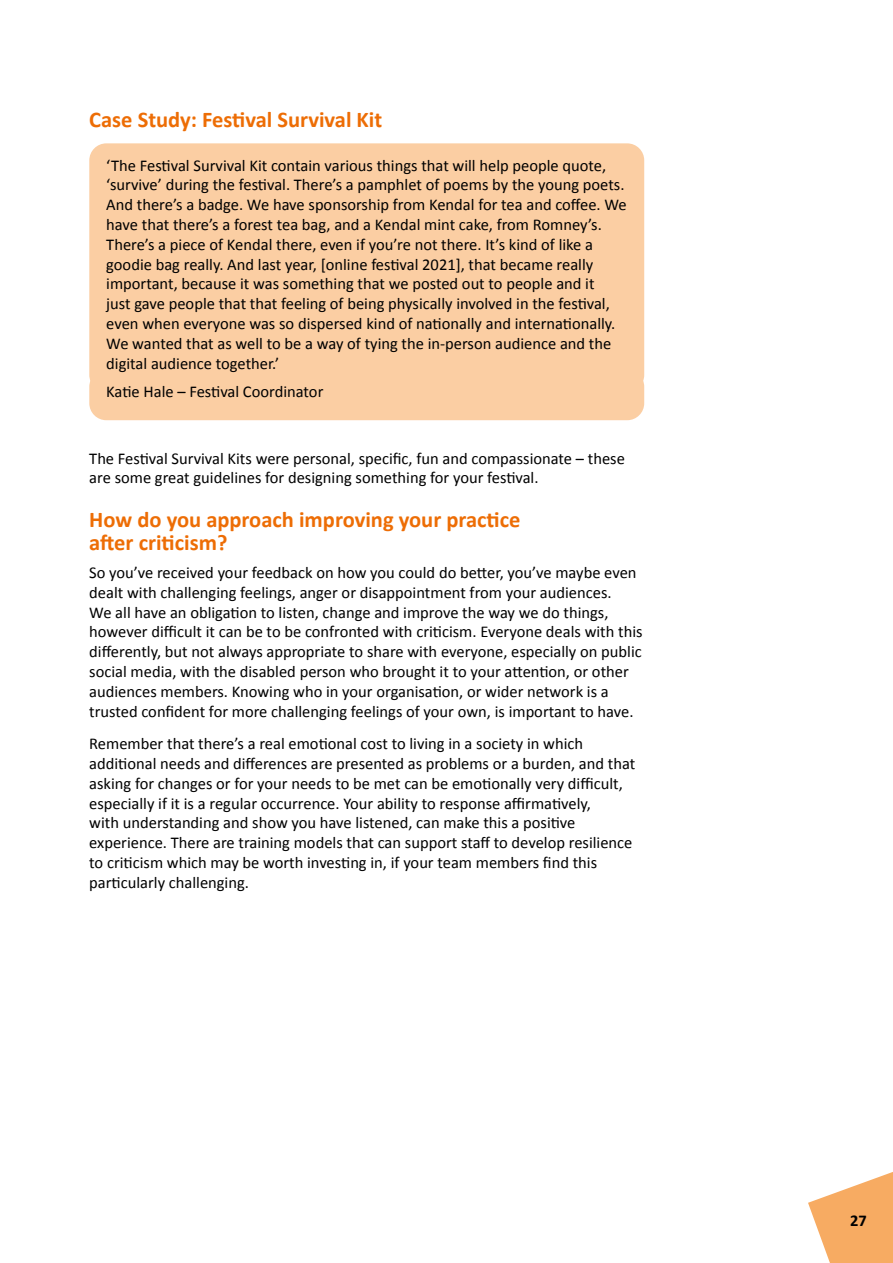
<style>
.page{position:relative;width:893px;height:1263px;background:#fff}
.page>*{position:absolute;margin:0;border:0;box-sizing:border-box;transform-origin:0 0}
.Subheading{font:700 22.5px/22.5px "Calibri";color:#ed6d05}
.Body{font:16.5px/19.8px "Calibri";color:#000}
.Case_study{font:16.5px/19.8px "Calibri";color:#000}
.t1{font:700 16.5px "Calibri";color:#000}
</style>
<div class="page">
<div style="left:89px;top:143px;width:555px;height:249px;background:#fbcea3;border-radius:17px"></div>
<div style="left:89px;top:370px;width:555px;height:50px;background:#fbcea3;border-radius:17px"></div>
<svg style="left:808px;top:1172px;width:85px;height:91px"></svg>
<h3 class="Subheading" style="left:89px;top:108px;width:294px">Case Study: Festival Survival Kit</h3>
<p class="Case_study" style="left:106px;top:155px;width:522px">‘The Festival Survival Kit contain various things that will help people quote, ‘survive’ during the festival. There’s a pamphlet of poems by the young poets.<br>And there’s a badge. We have sponsorship from Kendal for tea and coffee. We have that there’s a forest tea bag, and a Kendal mint cake, from Romney’s.<br>There’s a piece of Kendal there, even if you’re not there. It’s kind of like a goodie bag really. And last year, [online festival 2021], that became really important, because it was something that we posted out to people and it<br>just gave people that that feeling of being physically involved in the festival, even when everyone was so dispersed kind of nationally and internationally.<br>We wanted that as well to be a way of tying the in-person audience and the digital audience together.’</p>
<p class="Case_study" style="left:106px;top:381px;width:219px">Katie Hale – Festival Coordinator</p>
<p class="Body" style="left:89px;top:448px;width:537px">The Festival Survival Kits were personal, specific, fun and compassionate – these are some great guidelines for designing something for your festival.</p>
<h3 class="Subheading" style="left:89px;top:508px;width:433px">How do you approach improving your practice after criticism?</h3>
<p class="Body" style="left:89px;top:562px;width:555px">So you’ve received your feedback on how you could do better, you’ve maybe even dealt with challenging feelings, anger or disappointment from your audiences.<br>We all have an obligation to listen, change and improve the way we do things, however difficult it can be to be confronted with criticism. Everyone deals with this differently, but not always appropriate to share with everyone, especially on public social media, with the disabled person who brought it to your attention, or other audiences members. Knowing who in your organisation, or wider network is a trusted confident for more challenging feelings of your own, is important to have.</p>
<p class="Body" style="left:89px;top:733px;width:548px">Remember that there’s a real emotional cost to living in a society in which additional needs and differences are presented as problems or a burden, and that asking for changes or for your needs to be met can be emotionally very difficult, especially if it is a regular occurrence. Your ability to response affirmatively,<br>with understanding and show you have listened, can make this a positive experience. There are training models that can support staff to develop resilience to criticism which may be worth investing in, if your team members find this particularly challenging.</p>
<p class="t1" style="left:850px;top:1209px;width:18px">27</p>
</div>
